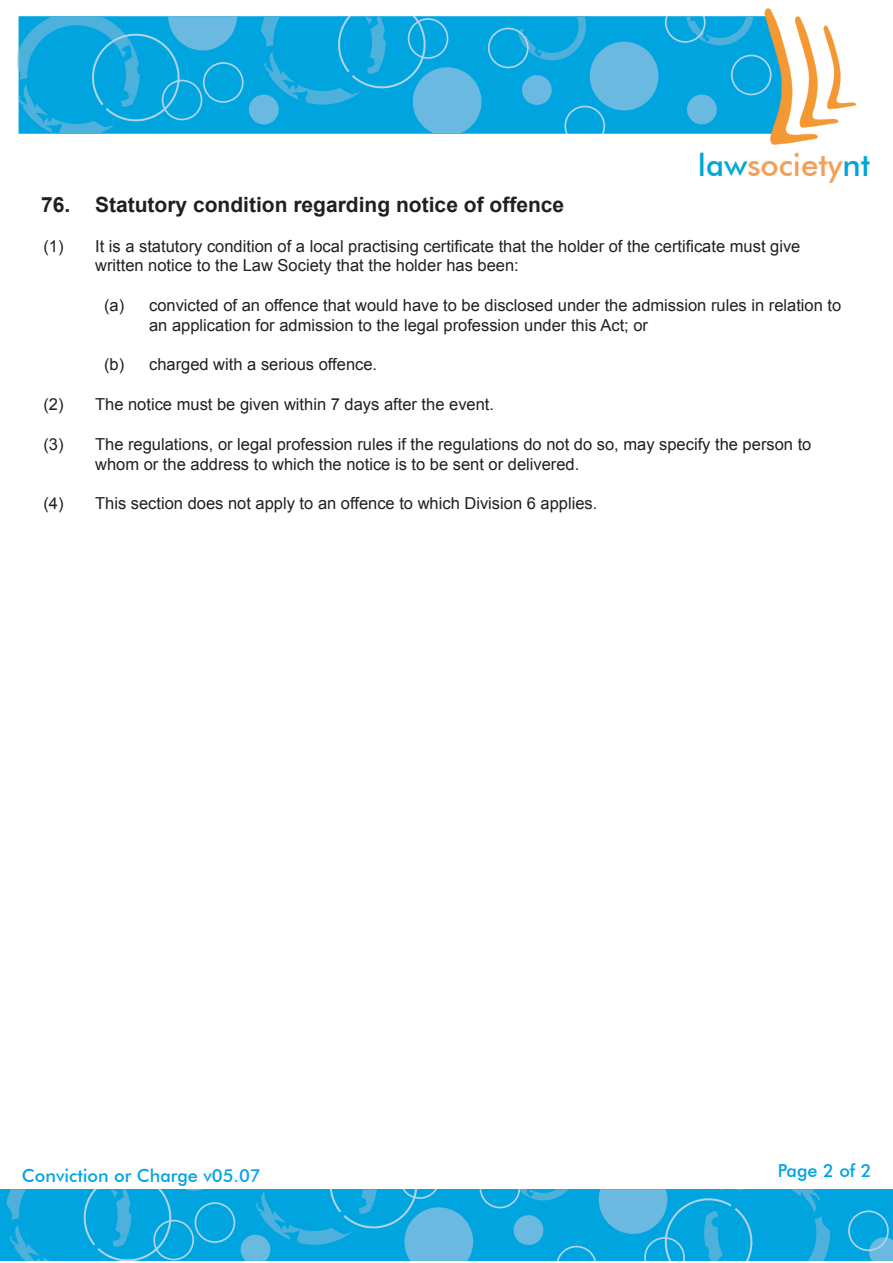
<style>
.page{position:relative;width:893px;height:1263px;background:#fff}
.page>*{position:absolute;margin:0;border:0;box-sizing:border-box;transform-origin:0 0}
.t1{font:500 31.05px "Futura BT";color:#f49f58}
.t2{font:700 21px "Arial";color:#231f20}
.t3{font:500 18px "Futura BT";color:#00a5e3}
.t4{font:16.5px/19.8px "Arial";color:#231f20}
.s1{color:#01a6d7}
</style>
<div class="page">
<svg style="left:19px;top:16px;width:646px;height:118px;background:#14abe1"></svg>
<div style="left:1px;top:1189px;width:892px;height:72px;background:#00a4df"></div>
<svg style="left:6px;top:1189px;width:44px;height:72px"></svg>
<svg style="left:83px;top:1189px;width:152px;height:72px"></svg>
<svg style="left:241px;top:1189px;width:233px;height:72px"></svg>
<svg style="left:848px;top:1210px;width:45px;height:51px"></svg>
<svg style="left:480px;top:1189px;width:350px;height:72px"></svg>
<svg style="left:17px;top:16px;width:465px;height:117px;background:#19a9df"></svg>
<svg style="left:488px;top:16px;width:171px;height:117px;background:#1da9df"></svg>
<svg style="left:665px;top:8px;width:191px;height:137px"></svg>
<h1 class="t1" style="left:698px;top:146px;width:174px"><span class="s1">law</span>society<span class="s1">nt</span></h1>
<p class="t2" style="left:41px;top:191px;width:525px">76. Statutory condition regarding notice of offence</p>
<p class="t4" style="left:95px;top:236px;width:707px;text-indent:-52px">(1) It is a statutory condition of a local practising certificate that the holder of the certificate must give written notice to the Law Society that the holder has been:</p>
<p class="t4" style="left:149px;top:296px;width:694px;text-indent:-45px">(a) convicted of an offence that would have to be disclosed under the admission rules in relation to an application for admission to the legal profession under this Act; or</p>
<p class="t4" style="left:104px;top:355px;width:275px">(b) charged with a serious offence.</p>
<p class="t4" style="left:43px;top:395px;width:452px">(2) The notice must be given within 7 days after the event.</p>
<p class="t4" style="left:95px;top:434px;width:718px;text-indent:-52px">(3) The regulations, or legal profession rules if the regulations do not do so, may specify the person to whom or the address to which the notice is to be sent or delivered.</p>
<p class="t4" style="left:43px;top:494px;width:556px">(4) This section does not apply to an offence to which Division 6 applies.</p>
<p class="t3" style="left:22px;top:1164px;width:240px">Conviction or Charge v05.07</p>
<p class="t3" style="left:778px;top:1160px;width:96px">Page 2 of 2</p>
</div>
